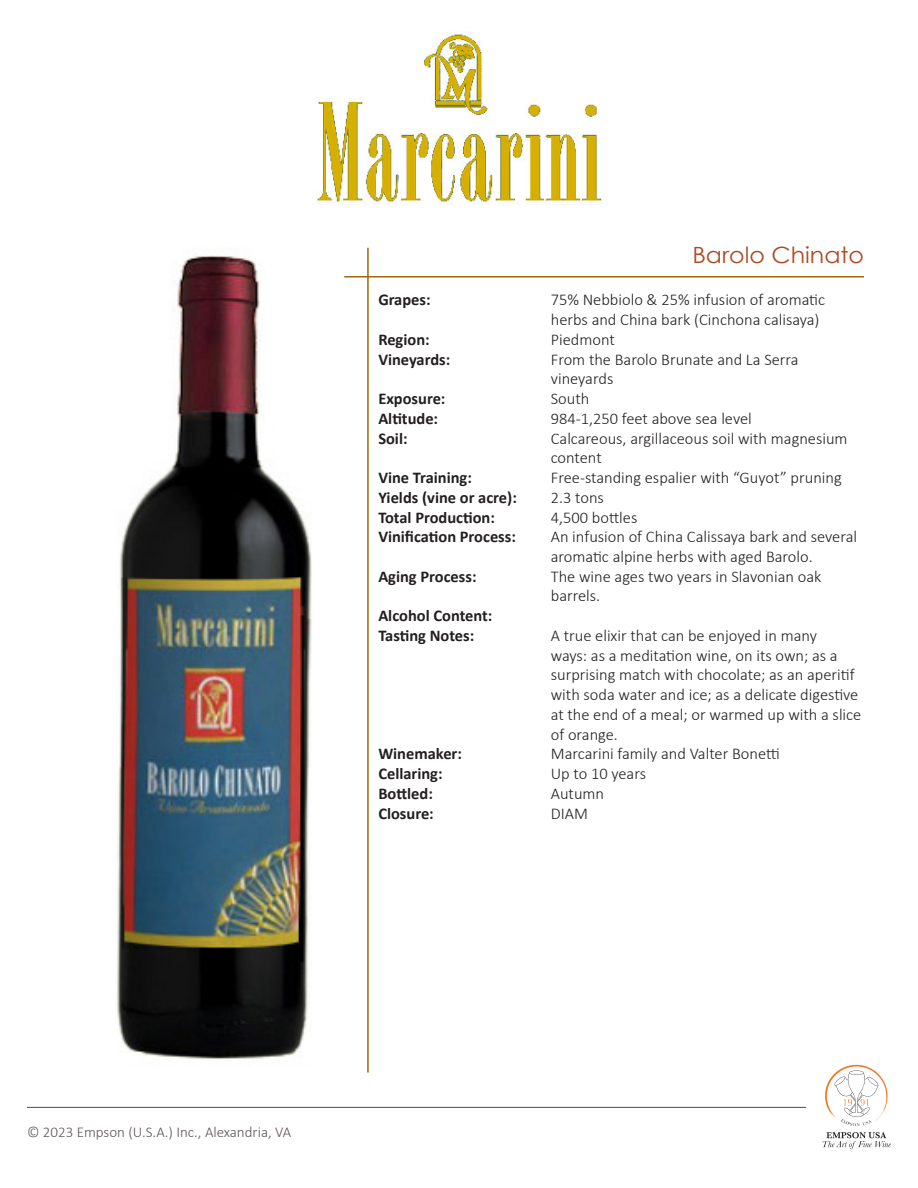
<style>
.page{position:relative;width:918px;height:1188px;background:#fff}
.page>*{position:absolute;margin:0;border:0;box-sizing:border-box;transform-origin:0 0}
.t1{font:22.35px "Century Gothic";color:#af4923;scale:1.06 1}
._1_-_Wines_info{font:300 16.5px/19.8px "Calibri";color:#231f20}
._1_-_Wines_info-2{font:700 16.5px "Calibri";color:#231f20}
.t2{font:300 15px "Calibri";color:#5d5654}
</style>
<div class="page">
<svg style="left:823px;top:1132px;width:68px;height:17px"></svg>
<svg style="left:825px;top:1065px;width:63px;height:61px"></svg>
<hr style="left:27px;top:1107px;width:779px;height:1px;background:#524a47">
<hr style="left:344px;top:276px;width:520px;height:2px;background:#a2670d">
<hr style="left:367px;top:248px;width:2px;height:825px;background:#a2670d">
<img style="left:316px;top:33px;width:286px;height:172px">
<img style="left:117px;top:254px;width:195px;height:806px">
<p class="_1_-_Wines_info-2" style="left:378px;top:288px;width:54px">Grapes:</p>
<p class="_1_-_Wines_info-2" style="left:378px;top:328px;width:53px">Region:</p>
<p class="_1_-_Wines_info-2" style="left:378px;top:347px;width:73px">Vineyards:</p>
<p class="_1_-_Wines_info-2" style="left:378px;top:387px;width:69px">Exposure:</p>
<p class="_1_-_Wines_info-2" style="left:378px;top:407px;width:61px">Altitude:</p>
<p class="_1_-_Wines_info-2" style="left:378px;top:426px;width:31px">Soil:</p>
<p class="_1_-_Wines_info-2" style="left:378px;top:466px;width:95px">Vine Training:</p>
<p class="_1_-_Wines_info-2" style="left:378px;top:486px;width:140px">Yields (vine or acre):</p>
<p class="_1_-_Wines_info-2" style="left:378px;top:505px;width:118px">Total Production:</p>
<p class="_1_-_Wines_info-2" style="left:378px;top:525px;width:139px">Vinification Process:</p>
<p class="_1_-_Wines_info-2" style="left:378px;top:565px;width:100px">Aging Process:</p>
<p class="_1_-_Wines_info-2" style="left:378px;top:604px;width:116px">Alcohol Content:</p>
<p class="_1_-_Wines_info-2" style="left:378px;top:624px;width:97px">Tasting Notes:</p>
<p class="_1_-_Wines_info-2" style="left:378px;top:742px;width:85px">Winemaker:</p>
<p class="_1_-_Wines_info-2" style="left:378px;top:762px;width:66px">Cellaring:</p>
<p class="_1_-_Wines_info-2" style="left:378px;top:782px;width:56px">Bottled:</p>
<p class="_1_-_Wines_info-2" style="left:378px;top:801px;width:57px">Closure:</p>
<p class="t1" style="left:692px;top:240px;width:163px">Barolo Chinato</p>
<p class="_1_-_Wines_info" style="left:551px;top:290px;width:276px">75% Nebbiolo &amp; 25% infusion of aromatic herbs and China bark (Cinchona calisaya)</p>
<p class="_1_-_Wines_info" style="left:551px;top:329px;width:66px">Piedmont</p>
<p class="_1_-_Wines_info" style="left:551px;top:349px;width:249px">From the Barolo Brunate and La Serra vineyards</p>
<p class="_1_-_Wines_info" style="left:551px;top:389px;width:40px">South</p>
<p class="_1_-_Wines_info" style="left:551px;top:408px;width:203px">984-1,250 feet above sea level</p>
<p class="_1_-_Wines_info" style="left:551px;top:428px;width:298px">Calcareous, argillaceous soil with magnesium content</p>
<p class="_1_-_Wines_info" style="left:551px;top:468px;width:293px">Free-standing espalier with “Guyot” pruning</p>
<p class="_1_-_Wines_info" style="left:551px;top:487px;width:55px">2.3 tons</p>
<p class="_1_-_Wines_info" style="left:551px;top:507px;width:88px">4,500 bottles</p>
<p class="_1_-_Wines_info" style="left:551px;top:527px;width:308px">An infusion of China Calissaya bark and several aromatic alpine herbs with aged Barolo.</p>
<p class="_1_-_Wines_info" style="left:551px;top:566px;width:272px">The wine ages two years in Slavonian oak barrels.</p>
<p class="_1_-_Wines_info" style="left:551px;top:625px;width:312px">A true elixir that can be enjoyed in many<br>ways: as a meditation wine, on its own; as a surprising match with chocolate; as an aperitif with soda water and ice; as a delicate digestive at the end of a meal; or warmed up with a slice of orange.</p>
<p class="_1_-_Wines_info" style="left:551px;top:744px;width:230px">Marcarini family and Valter Bonetti</p>
<p class="_1_-_Wines_info" style="left:551px;top:764px;width:97px">Up to 10 years</p>
<p class="_1_-_Wines_info" style="left:551px;top:783px;width:55px">Autumn</p>
<p class="_1_-_Wines_info" style="left:551px;top:803px;width:39px">DIAM</p>
<p class="t2" style="left:27px;top:1122px;width:266px">© 2023 Empson (U.S.A.) Inc., Alexandria, VA</p>
</div>
